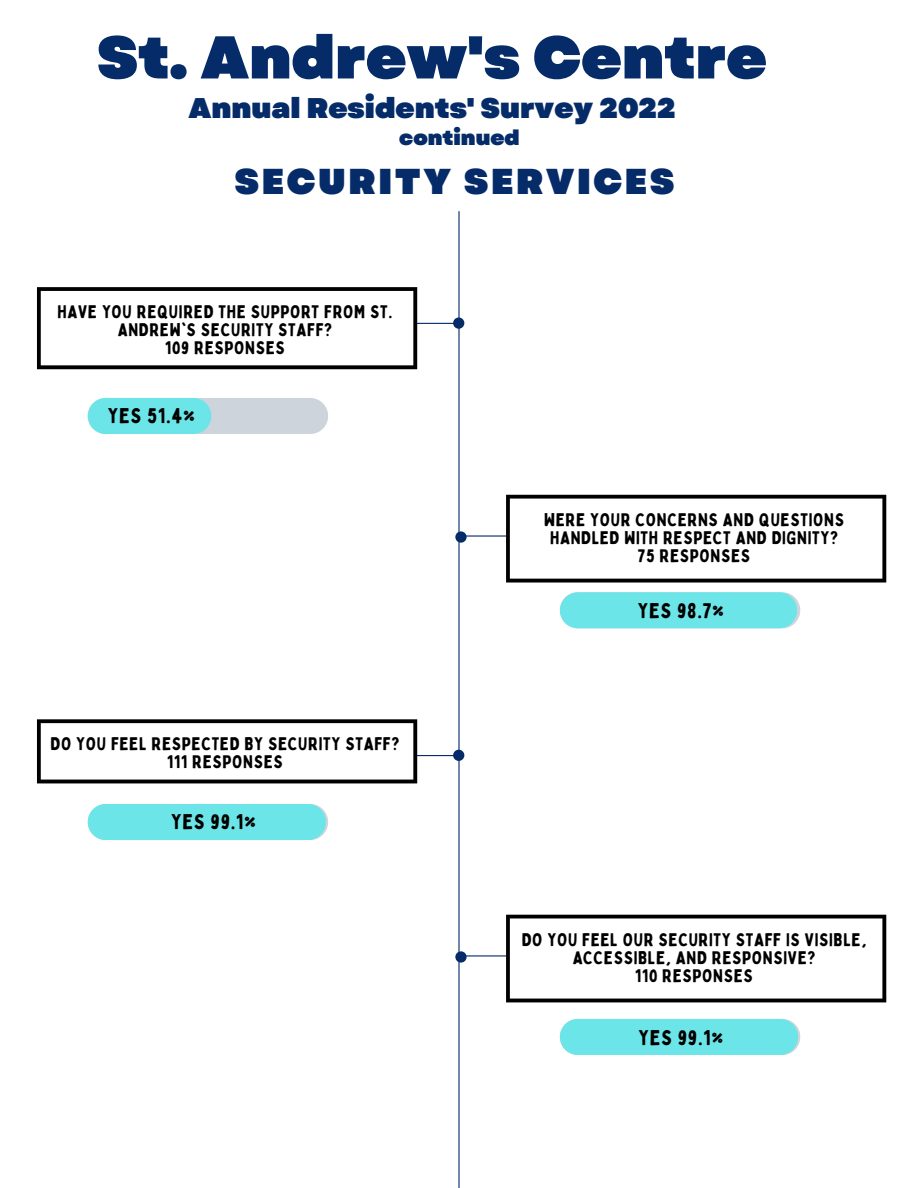
<style>
.page{position:relative;width:918px;height:1188px;background:#fff}
.page>*{position:absolute;margin:0;border:0;box-sizing:border-box;transform-origin:0 0}
.t1{font:900 60.3px "Garet";color:#052c69}
.t2{font:900 36px "Garet";letter-spacing:.075em;color:#052c69}
.t3{font:900 28.5px "Garet";color:#052c69}
.t4{font:21px "Bobby Jones";letter-spacing:.04em;color:#000}
.t5{font:900 21px "Garet";color:#052c69}
.t6{font:18px/18px "Bobby Jones";letter-spacing:.04em;color:#000;text-align:center}
</style>
<div class="page">
<hr style="left:417px;top:323px;width:41px;height:1px;background:#052c69">
<div style="left:453px;top:317px;width:11px;height:12px;background:#052c69;border-radius:50%"></div>
<hr style="left:458px;top:211px;width:2px;height:977px;background:#052c69">
<svg style="left:37px;top:287px;width:380px;height:82px"></svg>
<svg style="left:88px;top:398px;width:240px;height:36px;background:#a0dde2"></svg>
<hr style="left:464px;top:535px;width:42px;height:2px;background:#052c69">
<div style="left:455px;top:531px;width:12px;height:12px;background:#052c69;border-radius:50%"></div>
<svg style="left:506px;top:495px;width:380px;height:88px"></svg>
<svg style="left:560px;top:592px;width:240px;height:36px;background:#72e5e8"></svg>
<hr style="left:417px;top:755px;width:41px;height:1px;background:#052c69">
<div style="left:453px;top:750px;width:11px;height:11px;background:#052c69;border-radius:50%"></div>
<svg style="left:37px;top:719px;width:380px;height:64px"></svg>
<div style="left:88px;top:804px;width:240px;height:36px;background:#6ce5e8"></div>
<hr style="left:464px;top:955px;width:42px;height:2px;background:#052c69">
<div style="left:455px;top:951px;width:12px;height:12px;background:#052c69;border-radius:50%"></div>
<svg style="left:506px;top:915px;width:380px;height:87px"></svg>
<div style="left:560px;top:1019px;width:240px;height:36px;background:#6ce5e8"></div>
<p class="t1" style="left:97px;top:14px;width:671px">St. Andrew's Centre</p>
<p class="t3" style="left:188px;top:88px;width:489px">Annual Residents' Survey 2022</p>
<p class="t5" style="left:399px;top:122px;width:122px">continued</p>
<p class="t2" style="left:235px;top:156px;width:441px">SECURITY SERVICES</p>
<p class="t6" style="left:58px;top:302px;width:336px">HAVE YOU REQUIRED THE SUPPORT FROM ST.<br>ANDREW'S SECURITY STAFF?</p>
<p class="t6" style="left:165px;top:338px;width:121px">109 RESPONSES</p>
<p class="t4" style="left:108px;top:402px;width:89px">YES 51.4%</p>
<p class="t6" style="left:51px;top:735px;width:350px">DO YOU FEEL RESPECTED BY SECURITY STAFF?</p>
<p class="t6" style="left:167px;top:753px;width:117px">111 RESPONSES</p>
<p class="t4" style="left:171px;top:808px;width:86px">YES 99.1%</p>
<p class="t6" style="left:544px;top:510px;width:301px">WERE YOUR CONCERNS AND QUESTIONS<br>HANDLED WITH RESPECT AND DIGNITY?</p>
<p class="t6" style="left:638px;top:546px;width:114px">75 RESPONSES</p>
<p class="t4" style="left:638px;top:598px;width:88px">YES 98.7%</p>
<p class="t6" style="left:522px;top:930px;width:346px">DO YOU FEEL OUR SECURITY STAFF IS VISIBLE,<br>ACCESSIBLE, AND RESPONSIVE?</p>
<p class="t6" style="left:635px;top:966px;width:119px">110 RESPONSES</p>
<p class="t4" style="left:639px;top:1024px;width:86px">YES 99.1%</p>
</div>
